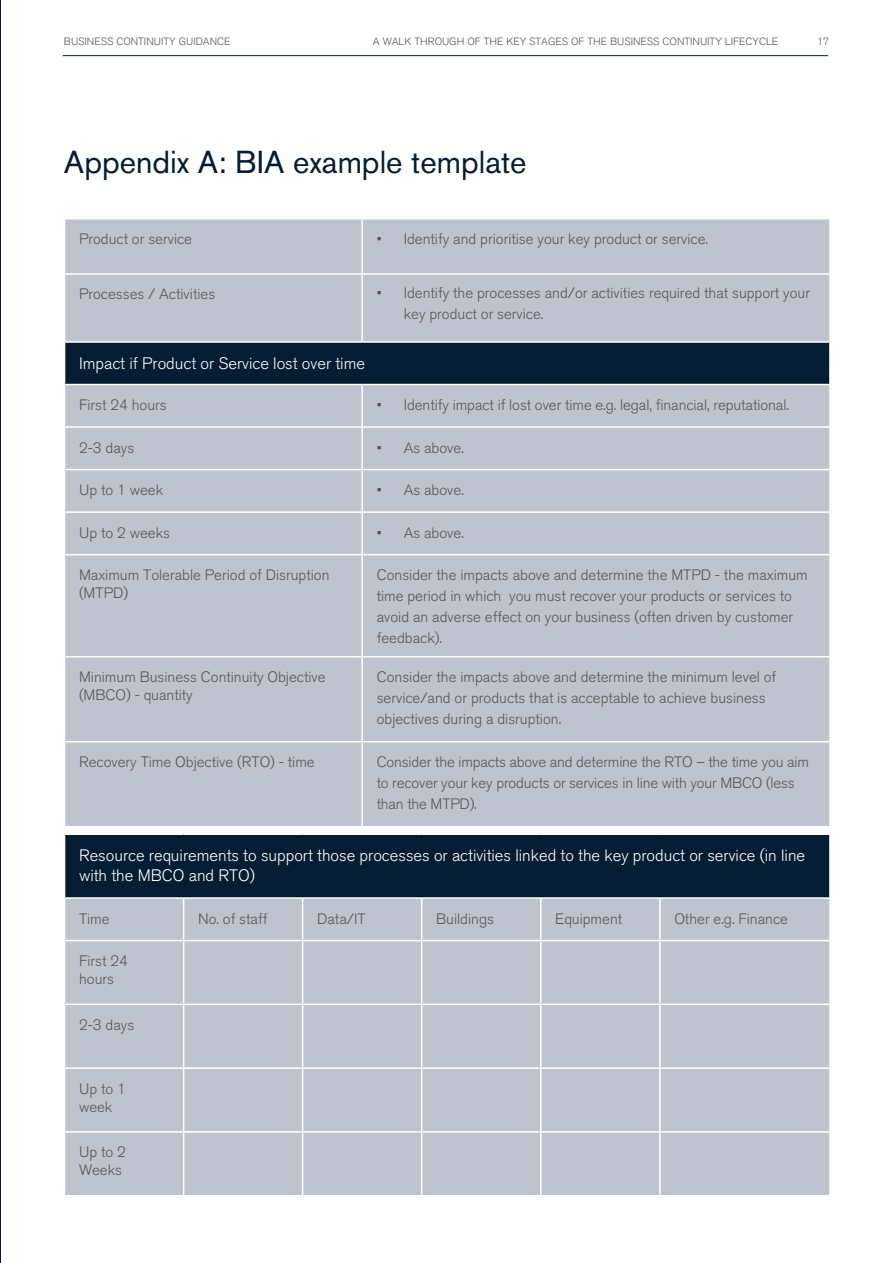
<style>
.page{position:relative;width:893px;height:1263px;background:#fff}
.page>*{position:absolute;margin:0;border:0;box-sizing:border-box;transform-origin:0 0}
.t1{font:31.5px "Akzidenz Grotesk BQ";color:#051d33}
.t2{font:300 16.5px/19.8px "Akzidenz Grotesk BQ";color:#fff}
.t3{font:300 15px/21px "Akzidenz Grotesk BQ";color:#575756}
.t4{font:300 10.5px "Akzidenz Grotesk BQ";color:#575756}
</style>
<div class="page">
<hr style="left:63px;top:55px;width:765px;height:1px;background:#051d33">
<hr style="left:0;top:0;width:1px;height:1263px;background:#051d33">
<div style="left:65px;top:219px;width:764px;height:607px;background:#bfc3d0"></div>
<div style="left:65px;top:342px;width:765px;height:42px;background:#051d33"></div>
<hr style="left:829px;top:343px;width:2px;height:41px;background:#fff">
<hr style="left:361px;top:219px;width:2px;height:54px;background:#fff">
<hr style="left:361px;top:275px;width:2px;height:66px;background:#fff">
<hr style="left:361px;top:385px;width:2px;height:41px;background:#fff">
<hr style="left:361px;top:428px;width:2px;height:41px;background:#fff">
<hr style="left:361px;top:470px;width:2px;height:41px;background:#fff">
<hr style="left:361px;top:513px;width:2px;height:41px;background:#fff">
<hr style="left:361px;top:555px;width:2px;height:101px;background:#fff">
<hr style="left:361px;top:657px;width:2px;height:84px;background:#fff">
<hr style="left:361px;top:742px;width:2px;height:84px;background:#fff">
<hr style="left:64px;top:273px;width:298px;height:2px;background:#fff">
<hr style="left:362px;top:273px;width:469px;height:2px;background:#fff">
<hr style="left:64px;top:341px;width:298px;height:2px;background:#fff">
<hr style="left:362px;top:341px;width:469px;height:2px;background:#fff">
<hr style="left:64px;top:384px;width:298px;height:1px;background:#fff">
<hr style="left:362px;top:384px;width:469px;height:1px;background:#fff">
<hr style="left:64px;top:426px;width:298px;height:2px;background:#fff">
<hr style="left:362px;top:426px;width:469px;height:2px;background:#fff">
<hr style="left:64px;top:469px;width:298px;height:1px;background:#fff">
<hr style="left:362px;top:469px;width:469px;height:1px;background:#fff">
<hr style="left:64px;top:511px;width:298px;height:2px;background:#fff">
<hr style="left:362px;top:511px;width:469px;height:2px;background:#fff">
<hr style="left:64px;top:554px;width:298px;height:1px;background:#fff">
<hr style="left:362px;top:554px;width:469px;height:1px;background:#fff">
<hr style="left:64px;top:656px;width:298px;height:1px;background:#fff">
<hr style="left:362px;top:656px;width:469px;height:1px;background:#fff">
<hr style="left:64px;top:741px;width:298px;height:1px;background:#fff">
<hr style="left:362px;top:741px;width:469px;height:1px;background:#fff">
<div style="left:65px;top:834px;width:765px;height:64px;background:#051d33"></div>
<div style="left:65px;top:899px;width:764px;height:296px;background:#bfc3d0"></div>
<hr style="left:829px;top:835px;width:2px;height:62px;background:#fff">
<hr style="left:183px;top:899px;width:1px;height:41px;background:#fff">
<hr style="left:183px;top:941px;width:1px;height:62px;background:#fff">
<hr style="left:183px;top:1005px;width:1px;height:62px;background:#fff">
<hr style="left:183px;top:1069px;width:1px;height:62px;background:#fff">
<hr style="left:183px;top:1133px;width:1px;height:62px;background:#fff">
<hr style="left:64px;top:833px;width:120px;height:2px;background:#fff">
<hr style="left:184px;top:833px;width:119px;height:2px;background:#fff">
<hr style="left:303px;top:833px;width:119px;height:2px;background:#fff">
<hr style="left:422px;top:833px;width:119px;height:2px;background:#fff">
<hr style="left:541px;top:833px;width:119px;height:2px;background:#fff">
<hr style="left:660px;top:833px;width:171px;height:2px;background:#fff">
<hr style="left:64px;top:897px;width:120px;height:2px;background:#fff">
<hr style="left:184px;top:897px;width:119px;height:2px;background:#fff">
<hr style="left:303px;top:897px;width:119px;height:2px;background:#fff">
<hr style="left:302px;top:899px;width:1px;height:41px;background:#fff">
<hr style="left:422px;top:897px;width:119px;height:2px;background:#fff">
<hr style="left:421px;top:899px;width:1px;height:41px;background:#fff">
<hr style="left:541px;top:897px;width:119px;height:2px;background:#fff">
<hr style="left:540px;top:899px;width:2px;height:41px;background:#fff">
<hr style="left:660px;top:897px;width:171px;height:2px;background:#fff">
<hr style="left:659px;top:899px;width:2px;height:41px;background:#fff">
<hr style="left:64px;top:940px;width:120px;height:1px;background:#fff">
<hr style="left:184px;top:940px;width:119px;height:1px;background:#fff">
<hr style="left:303px;top:940px;width:119px;height:1px;background:#fff">
<hr style="left:302px;top:941px;width:1px;height:62px;background:#fff">
<hr style="left:422px;top:940px;width:119px;height:1px;background:#fff">
<hr style="left:421px;top:941px;width:1px;height:62px;background:#fff">
<hr style="left:541px;top:940px;width:119px;height:1px;background:#fff">
<hr style="left:540px;top:941px;width:2px;height:62px;background:#fff">
<hr style="left:660px;top:940px;width:171px;height:1px;background:#fff">
<hr style="left:659px;top:941px;width:2px;height:62px;background:#fff">
<hr style="left:64px;top:1003px;width:120px;height:2px;background:#fff">
<hr style="left:184px;top:1003px;width:119px;height:2px;background:#fff">
<hr style="left:303px;top:1003px;width:119px;height:2px;background:#fff">
<hr style="left:302px;top:1005px;width:1px;height:62px;background:#fff">
<hr style="left:422px;top:1003px;width:119px;height:2px;background:#fff">
<hr style="left:421px;top:1005px;width:1px;height:62px;background:#fff">
<hr style="left:541px;top:1003px;width:119px;height:2px;background:#fff">
<hr style="left:540px;top:1005px;width:2px;height:62px;background:#fff">
<hr style="left:660px;top:1003px;width:171px;height:2px;background:#fff">
<hr style="left:659px;top:1005px;width:2px;height:62px;background:#fff">
<hr style="left:64px;top:1067px;width:120px;height:2px;background:#fff">
<hr style="left:184px;top:1067px;width:119px;height:2px;background:#fff">
<hr style="left:303px;top:1067px;width:119px;height:2px;background:#fff">
<hr style="left:302px;top:1069px;width:1px;height:62px;background:#fff">
<hr style="left:422px;top:1067px;width:119px;height:2px;background:#fff">
<hr style="left:421px;top:1069px;width:1px;height:62px;background:#fff">
<hr style="left:541px;top:1067px;width:119px;height:2px;background:#fff">
<hr style="left:540px;top:1069px;width:2px;height:62px;background:#fff">
<hr style="left:660px;top:1067px;width:171px;height:2px;background:#fff">
<hr style="left:659px;top:1069px;width:2px;height:62px;background:#fff">
<hr style="left:64px;top:1131px;width:120px;height:2px;background:#fff">
<hr style="left:184px;top:1131px;width:119px;height:2px;background:#fff">
<hr style="left:303px;top:1131px;width:119px;height:2px;background:#fff">
<hr style="left:302px;top:1133px;width:1px;height:62px;background:#fff">
<hr style="left:422px;top:1131px;width:119px;height:2px;background:#fff">
<hr style="left:421px;top:1133px;width:1px;height:62px;background:#fff">
<hr style="left:541px;top:1131px;width:119px;height:2px;background:#fff">
<hr style="left:540px;top:1133px;width:2px;height:62px;background:#fff">
<hr style="left:660px;top:1131px;width:171px;height:2px;background:#fff">
<hr style="left:659px;top:1133px;width:2px;height:62px;background:#fff">
<p class="t4" style="left:64px;top:35px;width:168px">BUSINESS CONTINUITY GUIDANCE</p>
<p class="t4" style="left:373px;top:35px;width:407px">A WALK THROUGH OF THE KEY STAGES OF THE BUSINESS CONTINUITY LIFECYCLE</p>
<p class="t4" style="left:817px;top:35px;width:14px">17</p>
<h1 class="t1" style="left:64px;top:143px;width:464px">Appendix A: BIA example template</h1>
<p class="t3" style="left:79px;top:229px;width:115px">Product or service</p>
<p class="t3" style="left:377px;top:229px;width:333px">• Identify and prioritise your key product or service.</p>
<p class="t3" style="left:79px;top:284px;width:138px">Processes / Activities</p>
<p class="t3" style="left:404px;top:283px;width:408px;text-indent:-27px">• Identify the processes and/or activities required that support your key product or service.</p>
<p class="t2" style="left:79px;top:353px;width:287px">Impact if Product or Service lost over time</p>
<p class="t3" style="left:79px;top:395px;width:89px">First 24 hours</p>
<p class="t3" style="left:377px;top:395px;width:414px">• Identify impact if lost over time e.g. legal, financial, reputational.</p>
<p class="t3" style="left:79px;top:437px;width:57px">2-3 days</p>
<p class="t3" style="left:377px;top:437px;width:89px">• As above.</p>
<p class="t3" style="left:79px;top:480px;width:86px">Up to 1 week</p>
<p class="t3" style="left:377px;top:480px;width:89px">• As above.</p>
<p class="t3" style="left:79px;top:522px;width:93px">Up to 2 weeks</p>
<p class="t3" style="left:377px;top:522px;width:89px">• As above.</p>
<p class="t3" style="left:79px;top:566px;width:252px;line-height:18px">Maximum Tolerable Period of Disruption (MTPD)</p>
<p class="t3" style="left:377px;top:565px;width:433px">Consider the impacts above and determine the MTPD - the maximum time period in which you must recover your products or services to avoid an adverse effect on your business (often driven by customer feedback).</p>
<p class="t3" style="left:79px;top:668px;width:248px;line-height:18px">Minimum Business Continuity Objective (MBCO) - quantity</p>
<p class="t3" style="left:377px;top:667px;width:401px">Consider the impacts above and determine the minimum level of service/and or products that is acceptable to achieve business objectives during a disruption.</p>
<p class="t3" style="left:79px;top:752px;width:237px">Recovery Time Objective (RTO) - time</p>
<p class="t3" style="left:377px;top:752px;width:434px">Consider the impacts above and determine the RTO – the time you aim to recover your key products or services in line with your MBCO (less than the MTPD).</p>
<p class="t2" style="left:79px;top:846px;width:728px">Resource requirements to support those processes or activities linked to the key product or service (in line with the MBCO and RTO)</p>
<p class="t3" style="left:79px;top:908px;width:32px">Time</p>
<p class="t3" style="left:198px;top:908px;width:71px">No. of staff</p>
<p class="t3" style="left:317px;top:908px;width:50px">Data/IT</p>
<p class="t3" style="left:436px;top:908px;width:59px">Buildings</p>
<p class="t3" style="left:555px;top:908px;width:68px">Equipment</p>
<p class="t3" style="left:674px;top:908px;width:115px">Other e.g. Finance</p>
<p class="t3" style="left:79px;top:952px;width:50px;line-height:18px">First 24 hours</p>
<p class="t3" style="left:79px;top:1014px;width:57px">2-3 days</p>
<p class="t3" style="left:79px;top:1080px;width:48px;line-height:18px">Up to 1 week</p>
<p class="t3" style="left:79px;top:1143px;width:48px;line-height:18px">Up to 2<br>Weeks</p>
</div>
